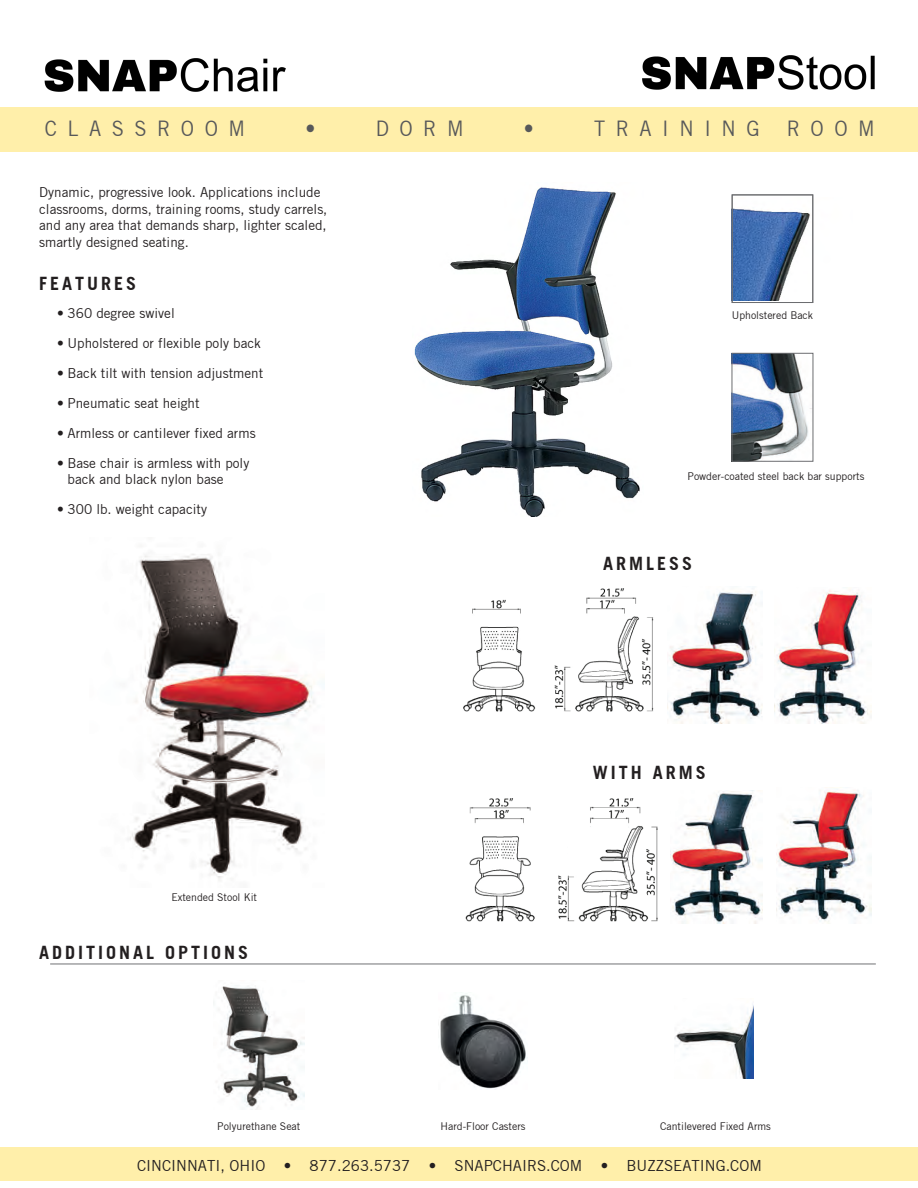
<style>
.page{position:relative;width:918px;height:1188px;background:#fff}
.page>*{position:absolute;margin:0;border:0;box-sizing:border-box;transform-origin:0 0}
.t1{font:21px "Commerce S Si";letter-spacing:.525em;color:#57585a;scale:.95 1}
.t2{font:700 18px "Commerce Black S Si";letter-spacing:.165em;color:#231f20}
.t3{font:700 18px "Commerce Black S Si";letter-spacing:.165em;color:#221e1f}
.t4{font:15px "Commerce S Si";color:#231f20}
.t5{font:13.5px/16.5px "Commerce S Si";color:#231f20}
.t6{font:10.5px "Commerce S Si";color:#231f20}
.s1{font-family:"Commerce Black S Si";font-weight:700}
</style>
<div class="page">
<div style="left:0;top:107px;width:918px;height:45px;background:#ffefaa"></div>
<div style="left:0;top:1147px;width:918px;height:34px;background:#ffefaa"></div>
<img style="left:465px;top:798px;width:193px;height:124px">
<img style="left:463px;top:588px;width:191px;height:124px">
<img style="left:776px;top:787px;width:95px;height:136px">
<img style="left:734px;top:198px;width:80px;height:102px">
<img style="left:671px;top:791px;width:91px;height:132px">
<img style="left:774px;top:589px;width:97px;height:135px">
<img style="left:669px;top:591px;width:93px;height:133px">
<img style="left:128px;top:554px;width:196px;height:327px">
<hr style="left:50px;top:964px;width:826px;height:1px;background:#6c6d70">
<img style="left:734px;top:355px;width:77px;height:104px">
<div style="left:732px;top:353px;width:81px;height:108px;border:1px solid #6c6d70"></div>
<img style="left:675px;top:1004px;width:78px;height:74px">
<img style="left:642px;top:55px;width:233px;height:35px">
<img style="left:44px;top:58px;width:242px;height:34px">
<div style="left:732px;top:195px;width:81px;height:108px;border:1px solid #6c6d70"></div>
<img style="left:414px;top:187px;width:226px;height:330px">
<img style="left:213px;top:985px;width:92px;height:125px">
<img style="left:440px;top:995px;width:88px;height:94px">
<h1 class="t1" style="left:45px;top:116px;width:212px">CLASSROOM</h1>
<h1 class="t1" style="left:305px;top:116px;width:12px">•</h1>
<h1 class="t1" style="left:376px;top:116px;width:94px">DORM</h1>
<h1 class="t1" style="left:524px;top:116px;width:12px">•</h1>
<h1 class="t1" style="left:594px;top:116px;width:176px">TRAINING</h1>
<h1 class="t1" style="left:787px;top:116px;width:94px">ROOM</h1>
<p class="t5" style="left:39px;top:184px;width:290px">dynamic, progressive look. applications include classrooms, dorms, training rooms, study carrels, and any area that demands sharp, lighter scaled, smartly designed seating.</p>
<h2 class="t3" style="left:39px;top:272px;width:99px">FEATURES</h2>
<p class="t5" style="left:57px;top:305px;width:119px"><span class="s1">•</span> 360 degree swivel</p>
<p class="t5" style="left:57px;top:335px;width:205px"><span class="s1">•</span> Upholstered or flexible poly back</p>
<p class="t5" style="left:57px;top:365px;width:208px"><span class="s1">•</span> Back tilt with tension adjustment</p>
<p class="t5" style="left:57px;top:395px;width:144px"><span class="s1">•</span> Pneumatic seat height</p>
<p class="t5" style="left:57px;top:424px;width:200px"><span class="s1">•</span> Armless or cantilever fixed arms</p>
<p class="t5" style="left:57px;top:454px;width:194px"><span class="s1">•</span> Base chair is armless with poly</p>
<p class="t5" style="left:57px;top:501px;width:151px"><span class="s1">•</span> 300 lb. weight capacity</p>
<p class="t5" style="left:68px;top:471px;width:158px">back and black nylon base</p>
<p class="t6" style="left:171px;top:891px;width:87px">Extended Stool Kit</p>
<h2 class="t2" style="left:39px;top:941px;width:211px">ADDITIONAL OPTIONS</h2>
<p class="t6" style="left:732px;top:309px;width:83px">Upholstered Back</p>
<p class="t6" style="left:688px;top:470px;width:178px">Powder-coated steel back bar supports</p>
<h2 class="t2" style="left:603px;top:552px;width:91px">ARMLESS</h2>
<h2 class="t2" style="left:593px;top:761px;width:115px">WITH ARMS</h2>
<p class="t6" style="left:217px;top:1120px;width:85px">Polyurethane Seat</p>
<p class="t6" style="left:660px;top:1120px;width:112px">Cantilevered Fixed Arms</p>
<p class="t6" style="left:441px;top:1120px;width:86px">Hard-Floor Casters</p>
<p class="t4" style="left:137px;top:1156px;width:626px">CINCINNATI, OHIO • 877.263.5737 • snaPcHairs.com • BUZZSEATING.COM</p>
</div>
